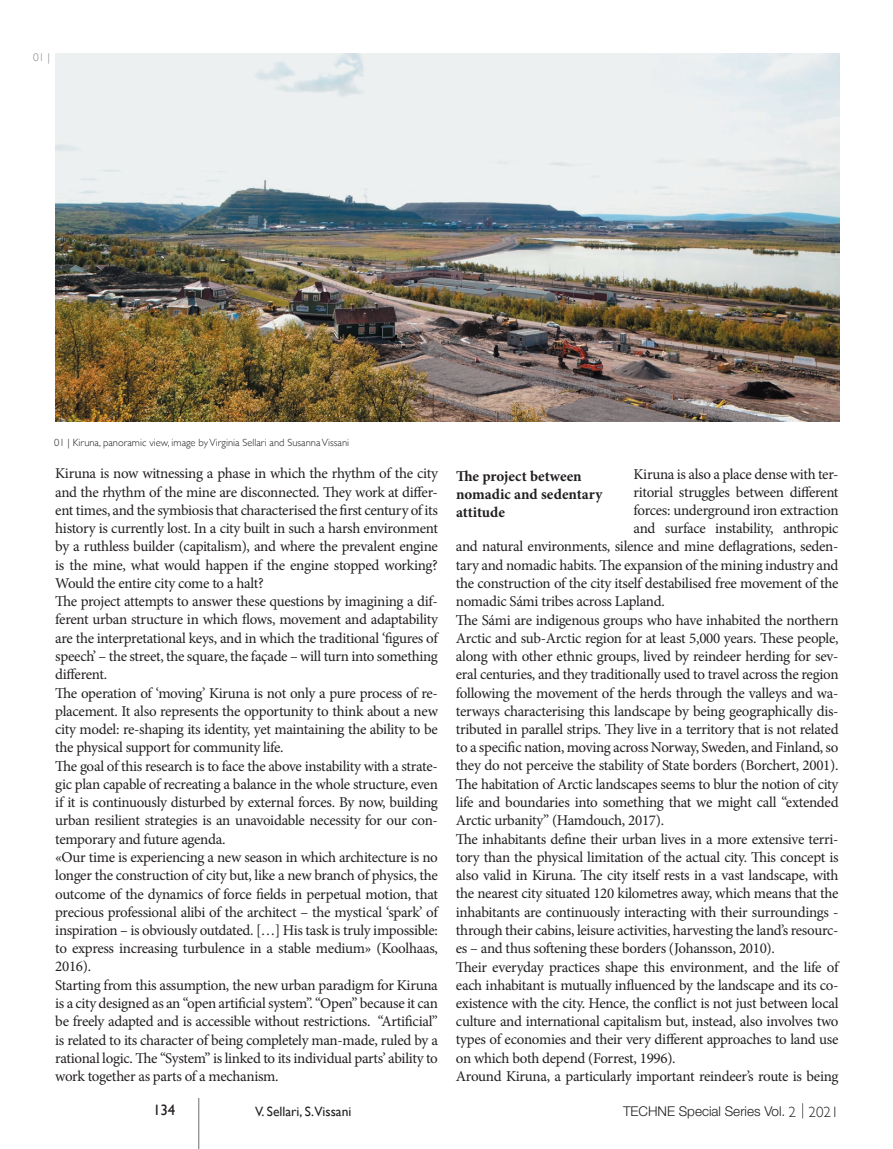
<style>
.page{position:relative;width:893px;height:1149px;background:#fff}
.page>*{position:absolute;margin:0;border:0;box-sizing:border-box;transform-origin:0 0}
.t1{font:15px/18.3px "Minion Pro";letter-spacing:-.02em;color:#231f20}
.t2{font:700 15px/18px "Minion Pro";color:#231f20}
.t3{font:15px "Gill Sans";color:#231f20}
.t4{font:300 13.5px "Helvetica Neue LT Std";color:#231f20}
.t5{font:13.5px "Gill Sans";color:#231f20}
.t6{font:300 11.25px "Gill Sans";color:#808285}
.t7{font:300 10.5px "Gill Sans";color:#231f20}
.s1{font-family:"Gill Sans";font-size:15px}
</style>
<div class="page">
<hr style="left:198px;top:1097px;width:1px;height:51px;background:#6c6d70">
<svg style="left:802px;top:1103px;width:1px;height:15px"></svg>
<img style="left:55px;top:53px;width:785px;height:368px">
<p class="t6" style="left:33px;top:48px;width:18px">01 |</p>
<p class="t7" style="left:54px;top:433px;width:297px">01 | Kiruna, panoramic view, image by Virginia Sellari and Susanna Vissani</p>
<p class="t1" style="left:55px;top:464px;width:384px">Kiruna is now witnessing a phase in which the rhythm of the city and the rhythm of the mine are disconnected. They work at differ&shy;ent times, and the symbiosis that characterised the first century of its history is currently lost. In a city built in such a harsh environment by a ruthless builder (capitalism), and where the prevalent engine is the mine, what would happen if the engine stopped working?<br>Would the entire city come to a halt?<br>The project attempts to answer these questions by imagining a dif&shy;ferent urban structure in which flows, movement and adaptability are the interpretational keys, and in which the traditional ‘figures of speech’ – the street, the square, the façade – will turn into something different.<br>The operation of ‘moving’ Kiruna is not only a pure process of re&shy;placement. It also represents the opportunity to think about a new city model: re-shaping its identity, yet maintaining the ability to be the physical support for community life.<br>The goal of this research is to face the above instability with a strate&shy;gic plan capable of recreating a balance in the whole structure, even if it is continuously disturbed by external forces. By now, building urban resilient strategies is an unavoidable necessity for our con&shy;temporary and future agenda.<br>«Our time is experiencing a new season in which architecture is no longer the construction of city but, like a new branch of physics, the outcome of the dynamics of force fields in perpetual motion, that precious professional alibi of the architect – the mystical ‘spark’ of inspiration – is obviously outdated. […] His task is truly impossible: to express increasing turbulence in a stable medium» (Koolhaas, 2016).<br>Starting from this assumption, the new urban paradigm for Kiruna is a city designed as an “open artificial system”. “Open” because it can be freely adapted and is accessible without restrictions. “Artificial” is related to its character of being completely man-made, ruled by a rational logic. The “System” is linked to its individual parts’ ability to work together as parts of a mechanism.</p>
<p class="t1" style="left:634px;top:464px;width:206px">Kiruna is also a place dense with ter-</p>
<p class="t2" style="left:456px;top:467px;width:148px">The project between nomadic and sedentary attitude</p>
<p class="t1" style="left:634px;top:482px;width:206px">ritorial struggles between different</p>
<p class="t1" style="left:634px;top:501px;width:206px">forces: underground iron extraction</p>
<p class="t1" style="left:634px;top:519px;width:206px">and surface instability, anthropic</p>
<p class="t1" style="left:456px;top:537px;width:384px">and natural environments, silence and mine deflagrations, seden-</p>
<p class="t1" style="left:456px;top:555px;width:384px">tary and nomadic habits. The expansion of the mining industry and</p>
<p class="t1" style="left:456px;top:574px;width:384px">the construction of the city itself destabilised free movement of the</p>
<p class="t1" style="left:456px;top:592px;width:210px">nomadic Sámi tribes across Lapland.</p>
<p class="t1" style="left:456px;top:610px;width:384px">The Sámi are indigenous groups who have inhabited the northern</p>
<p class="t1" style="left:456px;top:628px;width:384px">Arctic and sub-Arctic region for at least 5,000 years. These people,</p>
<p class="t1" style="left:456px;top:647px;width:384px">along with other ethnic groups, lived by reindeer herding for sev-</p>
<p class="t1" style="left:456px;top:665px;width:384px">eral centuries, and they traditionally used to travel across the region</p>
<p class="t1" style="left:456px;top:683px;width:384px">following the movement of the herds through the valleys and wa-</p>
<p class="t1" style="left:456px;top:701px;width:384px">terways characterising this landscape by being geographically dis-</p>
<p class="t1" style="left:456px;top:719px;width:384px">tributed in parallel strips. They live in a territory that is not related</p>
<p class="t1" style="left:456px;top:738px;width:384px">to a specific nation, moving across Norway, Sweden, and Finland, so</p>
<p class="t1" style="left:456px;top:756px;width:384px">they do not perceive the stability of State borders (Borchert, 2001).</p>
<p class="t1" style="left:456px;top:774px;width:384px">The habitation of Arctic landscapes seems to blur the notion of city</p>
<p class="t1" style="left:456px;top:792px;width:384px">life and boundaries into something that we might call “extended</p>
<p class="t1" style="left:456px;top:811px;width:210px">Arctic urbanity” (Hamdouch, 2017).</p>
<p class="t1" style="left:456px;top:829px;width:384px">The inhabitants define their urban lives in a more extensive terri-</p>
<p class="t1" style="left:456px;top:847px;width:384px">tory than the physical limitation of the actual city. This concept is</p>
<p class="t1" style="left:456px;top:865px;width:384px">also valid in Kiruna. The city itself rests in a vast landscape, with</p>
<p class="t1" style="left:456px;top:884px;width:384px">the nearest city situated 120 kilometres away, which means that the</p>
<p class="t1" style="left:456px;top:902px;width:384px">inhabitants are continuously interacting with their surroundings -</p>
<p class="t1" style="left:456px;top:920px;width:384px">through their cabins, leisure activities, harvesting the land’s resourc-</p>
<p class="t1" style="left:456px;top:938px;width:321px">es – and thus softening these borders (Johansson, 2010).</p>
<p class="t1" style="left:456px;top:957px;width:384px">Their everyday practices shape this environment, and the life of</p>
<p class="t1" style="left:456px;top:975px;width:384px">each inhabitant is mutually influenced by the landscape and its co-</p>
<p class="t1" style="left:456px;top:993px;width:384px">existence with the city. Hence, the conflict is not just between local</p>
<p class="t1" style="left:456px;top:1011px;width:384px">culture and international capitalism but, instead, also involves two</p>
<p class="t1" style="left:456px;top:1030px;width:384px">types of economies and their very different approaches to land use</p>
<p class="t1" style="left:456px;top:1048px;width:221px">on which both depend (Forrest, 1996).</p>
<p class="t1" style="left:456px;top:1066px;width:384px">Around Kiruna, a particularly important reindeer’s route is being</p>
<p class="t3" style="left:153px;top:1100px;width:24px">134</p>
<p class="t5" style="left:255px;top:1102px;width:98px">V. Sellari, S.Vissani</p>
<p class="t4" style="left:623px;top:1102px;width:217px">TECHNE Special Series Vol. <span class="s1">2 2021</span></p>
</div>
